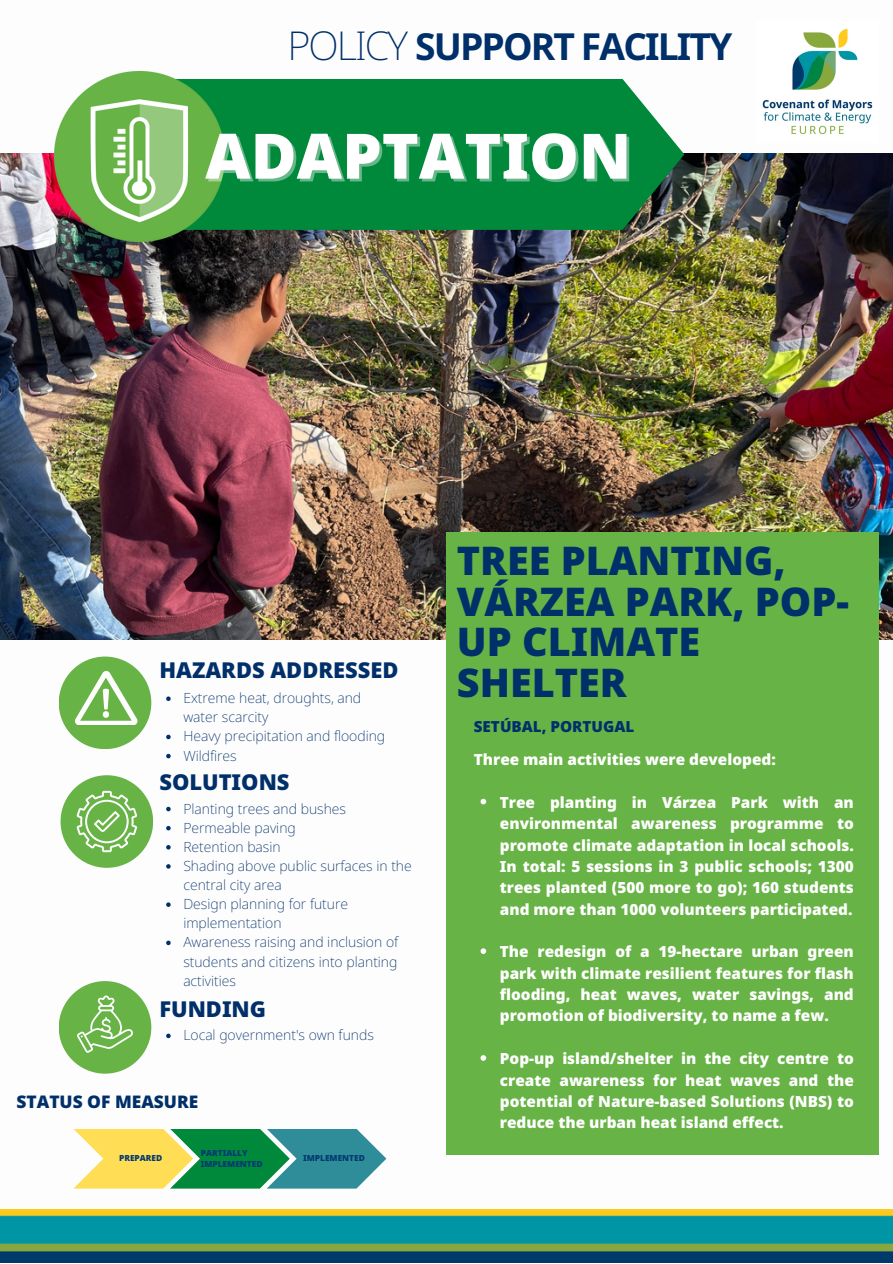
<style>
.page{position:relative;width:893px;height:1264px;background:#fff}
.page>*{position:absolute;margin:0;border:0;box-sizing:border-box;transform-origin:0 0}
.t1{font:900 62.7px "Noto Sans";color:#fff}
.t2{font:900 39.6px/40.5px "Noto Sans";color:#002f6a}
.t3{font:700 37.2px "Noto Sans";letter-spacing:-.05em;color:#002f6a}
.t4{font:900 21.9px "Noto Sans";color:#002f6a}
.t5{font:900 17.4px "Noto Sans";color:#002f6a}
.t6{font:900 15.3px/21.3px "Noto Sans";color:#fff;text-align:justify}
.t7{font:900 15.3px "Noto Sans";color:#002f6a}
.t8{font:200 14.1px/19px "Noto Sans";color:#002f6a}
.t9{font:900 8.4px "Noto Sans";color:#033a72}
.s1{font-weight:200;font-size:39.75px}
</style>
<div class="page">
<img style="left:0;top:154px;width:892px;height:485px">
<div style="left:446px;top:532px;width:433px;height:622px;background:#67b345"></div>
<div style="left:225px;top:79px;width:459px;height:151px;background:#00883b"></div>
<img style="left:54px;top:71px;width:171px;height:171px">
<img style="left:0;top:1209px;width:892px;height:53px">
<div style="left:61px;top:775px;width:92px;height:92px;background:#67b345;border-radius:50%"></div>
<svg style="left:77px;top:790px;width:60px;height:62px"></svg>
<div style="left:59px;top:981px;width:92px;height:92px;background:#67b345;border-radius:50%"></div>
<svg style="left:77px;top:995px;width:56px;height:57px"></svg>
<div style="left:59px;top:656px;width:92px;height:93px;background:#67b345;border-radius:50%"></div>
<svg style="left:75px;top:671px;width:64px;height:54px"></svg>
<img style="left:762px;top:28px;width:111px;height:107px">
<svg style="left:73px;top:1129px;width:313px;height:59px"></svg>
<svg style="left:166px;top:696px;width:5px;height:5px"></svg>
<svg style="left:166px;top:734px;width:5px;height:5px"></svg>
<svg style="left:166px;top:753px;width:5px;height:5px"></svg>
<svg style="left:166px;top:806px;width:5px;height:5px"></svg>
<svg style="left:166px;top:826px;width:5px;height:4px"></svg>
<svg style="left:166px;top:845px;width:5px;height:4px"></svg>
<svg style="left:166px;top:864px;width:5px;height:4px"></svg>
<svg style="left:166px;top:902px;width:5px;height:4px"></svg>
<svg style="left:166px;top:940px;width:5px;height:5px"></svg>
<svg style="left:480px;top:798px;width:6px;height:6px"></svg>
<svg style="left:480px;top:948px;width:6px;height:5px"></svg>
<svg style="left:480px;top:1055px;width:6px;height:5px"></svg>
<svg style="left:166px;top:1033px;width:5px;height:5px"></svg>
<p class="t3" style="left:287px;top:20px;width:446px"><span class="s1">POLICY</span> SUPPORT FACILITY</p>
<p class="t1" style="left:205px;top:112px;width:427px">ADAPTATION</p>
<p class="t4" style="left:159px;top:654px;width:240px">HAZARDS ADDRESSED</p>
<p class="t8" style="left:183px;top:688px;width:179px">Extreme heat, droughts, and water scarcity</p>
<p class="t8" style="left:183px;top:726px;width:203px">Heavy precipitation and flooding</p>
<p class="t8" style="left:183px;top:745px;width:55px">Wildfires</p>
<p class="t4" style="left:159px;top:767px;width:132px">SOLUTIONS</p>
<p class="t8" style="left:183px;top:798px;width:164px">Planting trees and bushes</p>
<p class="t8" style="left:183px;top:817px;width:114px">Permeable paving</p>
<p class="t8" style="left:183px;top:836px;width:99px">Retention basin</p>
<p class="t8" style="left:183px;top:855px;width:230px">Shading above public surfaces in the central city area</p>
<p class="t8" style="left:183px;top:894px;width:166px">Design planning for future implementation</p>
<p class="t8" style="left:183px;top:932px;width:216px;text-align:justify">Awareness raising and inclusion of students and citizens into planting activities</p>
<p class="t4" style="left:159px;top:993px;width:108px">FUNDING</p>
<p class="t8" style="left:183px;top:1025px;width:192px">Local government's own funds</p>
<p class="t5" style="left:16px;top:1088px;width:183px">STATUS OF MEASURE</p>
<p class="t9" style="left:119px;top:1152px;width:45px">PREPARED</p>
<p class="t9" style="left:201px;top:1146px;width:48px">PARTIALLY</p>
<p class="t9" style="left:201px;top:1157px;width:63px">IMPLEMENTED</p>
<p class="t9" style="left:303px;top:1152px;width:63px">IMPLEMENTED</p>
<p class="t2" style="left:457px;top:539px;width:393px">TREE PLANTING,<br>VÁRZEA PARK, POP-<br>UP CLIMATE<br>SHELTER</p>
<p class="t7" style="left:474px;top:715px;width:162px">SETÚBAL, PORTUGAL</p>
<p class="t6" style="left:474px;top:748px;width:303px">Three main activities were developed:</p>
<p class="t6" style="left:500px;top:791px;width:355px">Tree planting in Várzea Park with an environmental awareness programme to promote climate adaptation in local schools.<br>In total: 5 sessions in 3 public schools; 1300 trees planted (500 more to go); 160 students and more than 1000 volunteers participated.</p>
<p class="t6" style="left:500px;top:940px;width:355px">The redesign of a 19-hectare urban green park with climate resilient features for flash flooding, heat waves, water savings, and promotion of biodiversity, to name a few.</p>
<p class="t6" style="left:500px;top:1047px;width:355px">Pop-up island/shelter in the city centre to create awareness for heat waves and the potential of Nature-based Solutions (NBS) to reduce the urban heat island effect.</p>
</div>
